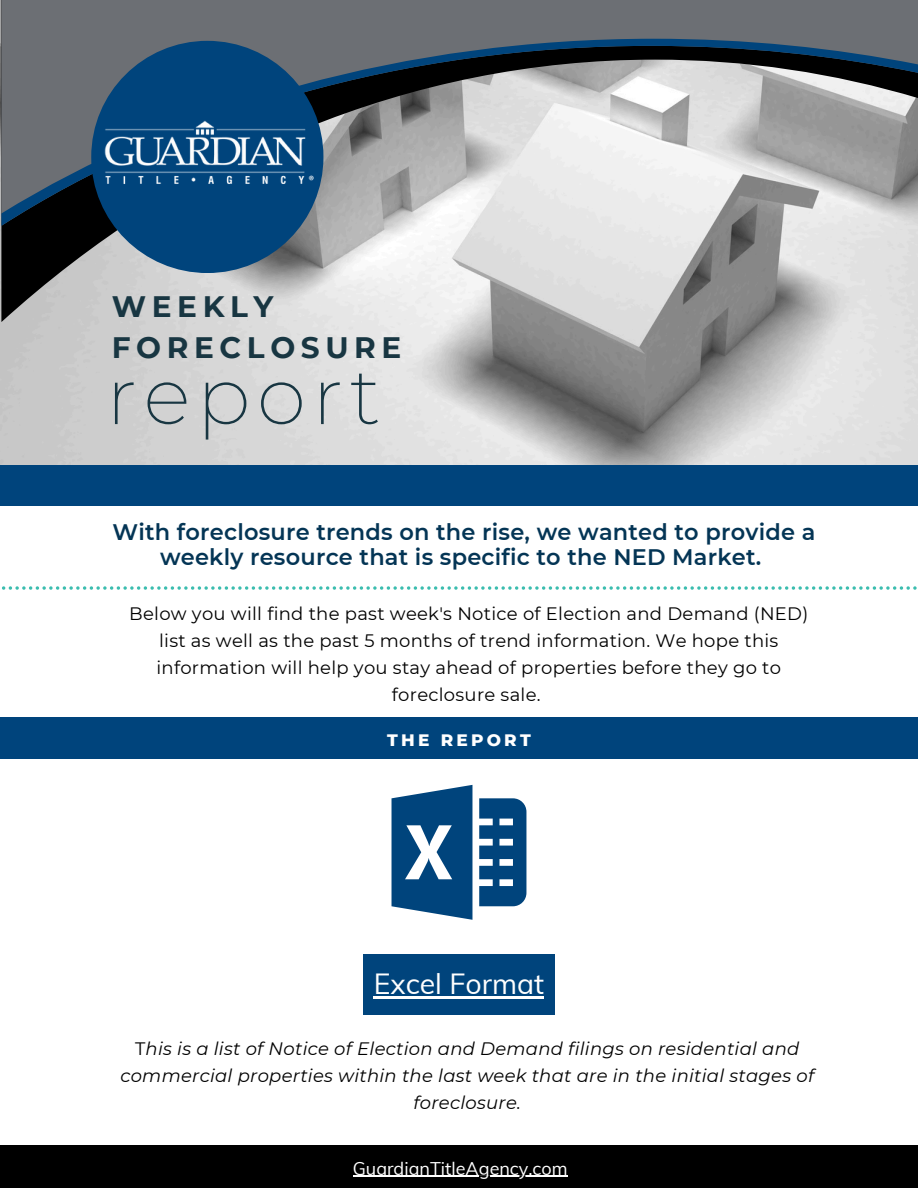
<style>
.page{position:relative;width:918px;height:1188px;background:#fff}
.page>*{position:absolute;margin:0;border:0;box-sizing:border-box;transform-origin:0 0}
.t1{font:200 79.65px "Montserrat";letter-spacing:.08em;color:#183642}
.t2{font:700 29.55px/41.2px "Montserrat";letter-spacing:.19em;color:#183642}
.t3{font:28.5px "Muli";color:#fff}
.t4{font:600 22.5px/25.8px "Montserrat";letter-spacing:.01em;color:#043555;text-align:center}
.t5{font:18px/27px "Montserrat";letter-spacing:.015em;color:#000;text-align:center}
.t6{font:italic 18px/27px "Montserrat";letter-spacing:.015em;color:#000;text-align:center}
.t7{font:18px "Muli";color:#fff}
.t8{font:800 16.95px "Montserrat";letter-spacing:.19em;color:#fff}
.s1{font-style:normal}
</style>
<div class="page">
<div style="left:0;top:464px;width:918px;height:42px;background:#00447c"></div>
<img style="left:0;top:0;width:918px;height:465px">
<svg style="left:2px;top:226px;width:916px;height:96px;background:#bebebe"></svg>
<div style="left:2px;top:0;width:916px;height:39px;background:#6c6f74"></div>
<svg style="left:2px;top:39px;width:916px;height:187px;background:#969a9d"></svg>
<div style="left:0;top:1145px;width:918px;height:43px;background:#000"></div>
<div style="left:91px;top:41px;width:232px;height:232px;background:#00447c;border-radius:50%"></div>
<svg style="left:2px;top:586px;width:915px;height:4px"></svg>
<img style="left:99px;top:107px;width:216px;height:77px">
<div style="left:0;top:717px;width:918px;height:42px;background:#00447c"></div>
<svg style="left:479px;top:798px;width:47px;height:108px;background:#296291"></svg>
<svg style="left:392px;top:785px;width:80px;height:135px"></svg>
<div style="left:363px;top:955px;width:192px;height:60px;background:#00447c"></div>
<hr style="left:374px;top:997px;width:170px;height:2px;background:#fff">
<hr style="left:353px;top:1176px;width:215px;height:1px;background:#fff">
<p class="t2" style="left:112px;top:285px;width:291px">WEEKLY<br>FORECLOSURE</p>
<h4 class="t1" style="left:106px;top:347px;width:276px">report</h4>
<p class="t4" style="left:113px;top:519px;width:704px">With foreclosure trends on the rise, we wanted to provide a weekly resource that is specific to the NED Market.</p>
<h1 class="t5" style="left:129px;top:600px;width:681px">Below you will find the past week's Notice of Election and Demand (NED) list as well as the past 5 months of trend information. We hope this information will help you stay ahead of properties before they go to foreclosure sale.</h1>
<p class="t8" style="left:387px;top:730px;width:145px">THE REPORT</p>
<h5 class="t3" style="left:374px;top:966px;width:172px">Excel Format</h5>
<p class="t6" style="left:120px;top:1035px;width:695px"><span class="s1">T</span>his is a list of Notice of Election and Demand filings on residential and commercial properties within the last week that are in the initial stages of foreclosure.</p>
<h3 class="t7" style="left:353px;top:1157px;width:216px">GuardianTitleAgency.com</h3>
</div>
